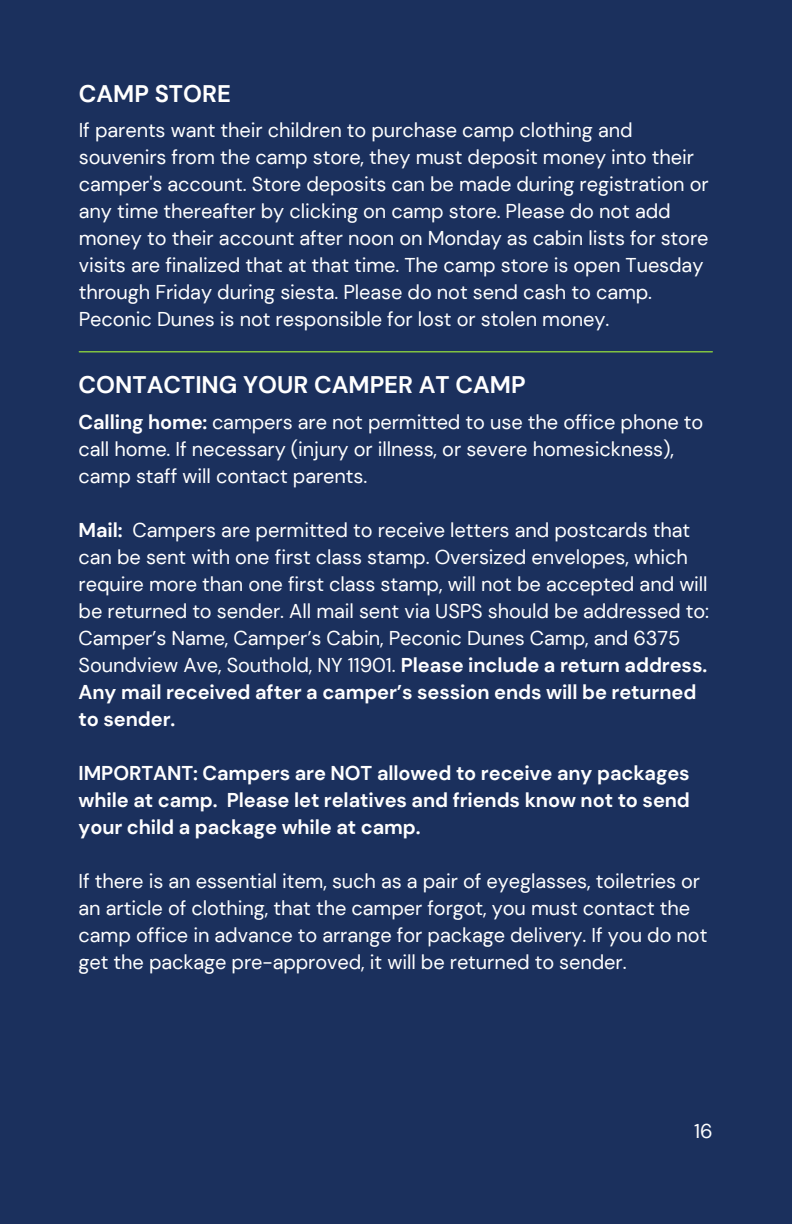
<style>
.page{position:relative;width:792px;height:1224px;background:#1b305d}
.page>*{position:absolute;margin:0;border:0;box-sizing:border-box;transform-origin:0 0}
.t1{font:700 24px "DM Sans";color:#fff}
.t2{font:20px/27px "DM Sans";letter-spacing:-.005em;color:#fff}
.t3{font:700 20px/27px "DM Sans";letter-spacing:-.005em;color:#fff;text-align:justify}
.s1{font-weight:700}
</style>
<div class="page">
<hr style="left:79px;top:351px;width:633px;height:2px;background:#81c341">
<p class="t1" style="left:79px;top:78px;width:154px">CAMP STORE</p>
<p class="t2" style="left:79px;top:117px;width:631px">If parents want their children to purchase camp clothing and souvenirs from the camp store, they must deposit money into their camper's account. Store deposits can be made during registration or any time thereafter by clicking on camp store. Please do not add money to their account after noon on Monday as cabin lists for store visits are finalized that at that time. The camp store is open Tuesday through Friday during siesta. Please do not send cash to camp.<br>Peconic Dunes is not responsible for lost or stolen money.</p>
<p class="t1" style="left:79px;top:369px;width:449px">CONTACTING YOUR CAMPER AT CAMP</p>
<p class="t2" style="left:79px;top:408px;width:626px"><span class="s1">Calling home:</span> campers are not permitted to use the office phone to call home. If necessary (injury or illness, or severe homesickness), camp staff will contact parents.</p>
<p class="t2" style="left:79px;top:516px;width:632px"><span class="s1">Mail:</span> Campers are permitted to receive letters and postcards that can be sent with one first class stamp. Oversized envelopes, which require more than one first class stamp, will not be accepted and will be returned to sender. All mail sent via USPS should be addressed to:<br>Camper’s Name, Camper’s Cabin, Peconic Dunes Camp, and 6375<br>Soundview Ave, Southold, NY 11901. <span class="s1">Please include a return address.<br>Any mail received after a camper’s session ends will be returned to sender.</span></p>
<p class="t3" style="left:79px;top:759px;width:613px">IMPORTANT: Campers are NOT allowed to receive any packages while at camp. Please let relatives and friends know not to send your child a package while at camp.</p>
<p class="t2" style="left:79px;top:867px;width:630px">If there is an essential item, such as a pair of eyeglasses, toiletries or an article of clothing, that the camper forgot, you must contact the camp office in advance to arrange for package delivery. If you do not get the package pre-approved, it will be returned to sender.</p>
<p class="t2" style="left:694px;top:1117px;width:20px">16</p>
</div>
